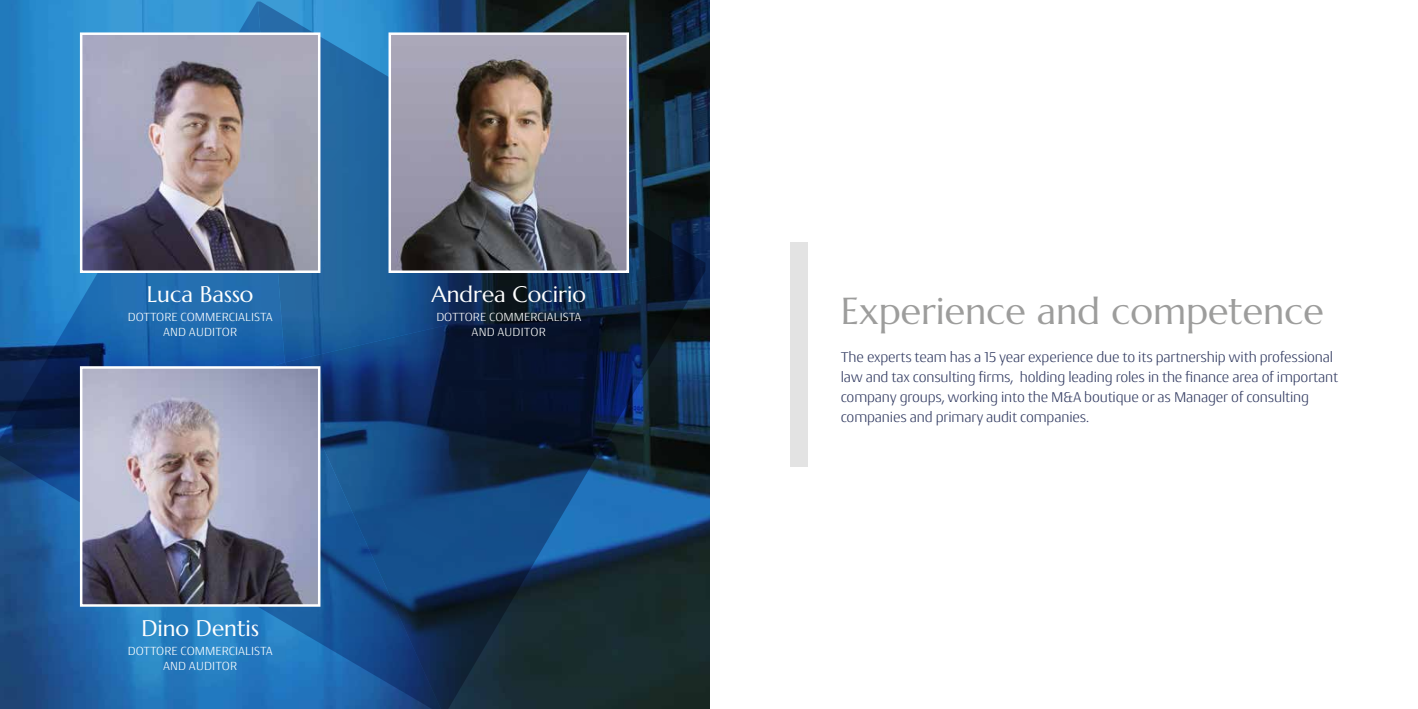
<style>
.page{position:relative;width:1418px;height:709px;background:#fff}
.page>*{position:absolute;margin:0;border:0;box-sizing:border-box;transform-origin:0 0}
.t1{font:37.5px "Marcellus";color:#9d9d9c}
.t2{font:22.5px "Marcellus";color:#fff}
.t3{font:300 15px/20px "Conto";letter-spacing:-.01em;color:#2f385f}
.t4{font:300 12.5px/15px "Conto";color:#fff;text-align:center}
</style>
<div class="page">
<svg style="left:285px;top:2px;width:420px;height:264px;background:#1b486b"></svg>
<svg style="left:285px;top:266px;width:420px;height:443px;background:#13314f"></svg>
<svg style="left:0;top:362px;width:443px;height:347px;background:#1b5794"></svg>
<svg style="left:0;top:2px;width:285px;height:448px;background:#206dad"></svg>
<img style="left:83px;top:35px;width:234px;height:235px">
<div style="left:80px;top:32px;width:240px;height:241px;border:2px solid #fff"></div>
<img style="left:391px;top:35px;width:235px;height:235px">
<div style="left:388px;top:32px;width:241px;height:241px;border:2px solid #fff"></div>
<img style="left:83px;top:369px;width:234px;height:234px">
<div style="left:80px;top:366px;width:240px;height:240px;border:2px solid #fff"></div>
<div style="left:790px;top:242px;width:18px;height:225px;background:#e3e3e3"></div>
<h2 class="t2" style="left:147px;top:280px;width:108px">Luca Basso</h2>
<p class="t4" style="left:128px;top:309px;width:147px">DOTTORE COMMERCIALISTA<br>AND AUDITOR</p>
<h2 class="t2" style="left:141px;top:614px;width:119px">Dino Dentis</h2>
<p class="t4" style="left:128px;top:642px;width:147px">DOTTORE COMMERCIALISTA<br>AND AUDITOR</p>
<h2 class="t2" style="left:431px;top:280px;width:156px">Andrea Cocirio</h2>
<p class="t4" style="left:436px;top:309px;width:147px">DOTTORE COMMERCIALISTA<br>AND AUDITOR</p>
<h1 class="t1" style="left:840px;top:287px;width:484px">Experience and competence</h1>
<p class="t3" style="left:840px;top:346px;width:499px">The experts team has a 15 year experience due to its partnership with professional law and tax consulting firms, holding leading roles in the finance area of important company groups, working into the M&amp;A boutique or as Manager of consulting companies and primary audit companies.</p>
</div>
